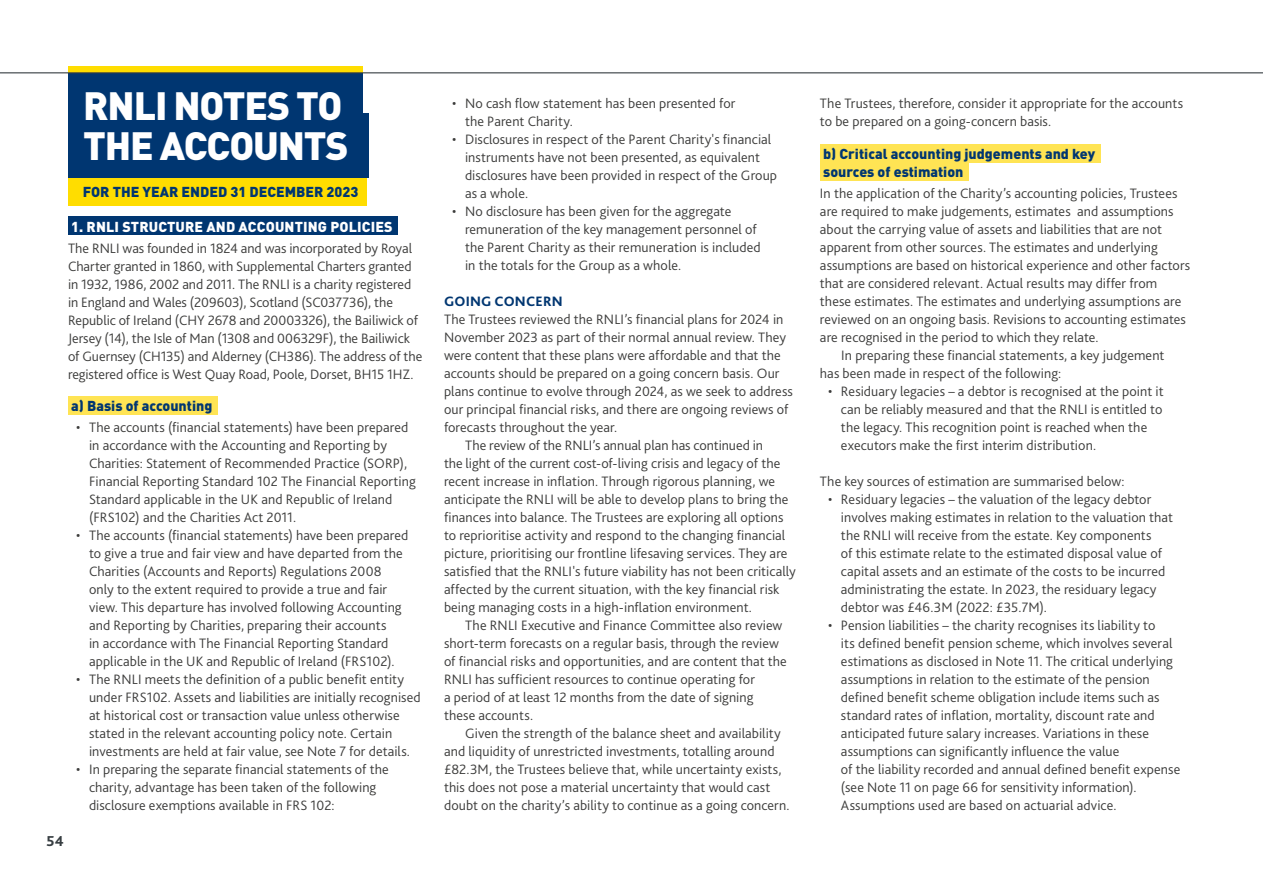
<style>
.page{position:relative;width:1263px;height:893px;background:#fff}
.page>*{position:absolute;margin:0;border:0;box-sizing:border-box;transform-origin:0 0}
.t1{font:900 39px/40.3px "DINOT";letter-spacing:-.03em;color:#fff}
.t2{font:800 15px "Bliss 2";color:#373e42}
.t3{font:300 14.25px/18px "Bliss 2";letter-spacing:.005em;color:#3c3c3b}
.t4{font:900 14.25px/18px "DINOT";color:#003671}
.t5{font:900 14.25px "DINOT";letter-spacing:.01em;color:#fff}
.t6{font:800 14.25px "Bliss 2";letter-spacing:.015em;color:#003671}
</style>
<div class="page">
<div style="left:68px;top:66px;width:294px;height:6px;background:#fd0"></div>
<div style="left:820px;top:144px;width:280px;height:18px;background:#ffe454"></div>
<div style="left:820px;top:162px;width:149px;height:18px;background:#ffe454"></div>
<div style="left:68px;top:177px;width:299px;height:29px;background:#fd0"></div>
<div style="left:68px;top:73px;width:294px;height:64px;background:#003671"></div>
<div style="left:68px;top:113px;width:300px;height:65px;background:#003671"></div>
<div style="left:68px;top:217px;width:330px;height:18px;background:#003671"></div>
<div style="left:68px;top:396px;width:150px;height:18px;background:#ffe454"></div>
<hr style="left:0;top:72px;width:1263px;height:1px;background:#373e42">
<h1 class="t1" style="left:83px;top:84px;width:267px">RNLI NOTES TO<br>THE ACCOUNTS</h1>
<p class="t4" style="left:83px;top:182px;width:277px">FOR THE YEAR ENDED 31 DECEMBER 2023</p>
<p class="t5" style="left:71px;top:217px;width:323px">1. RNLI STRUCTURE AND ACCOUNTING POLICIES</p>
<p class="t3" style="left:68px;top:239px;width:356px">The RNLI was founded in 1824 and was incorporated by Royal Charter granted in 1860, with Supplemental Charters granted in 1932, 1986, 2002 and 2011. The RNLI is a charity registered in England and Wales (209603), Scotland (SC037736), the Republic of Ireland (CHY 2678 and 20003326), the Bailiwick of Jersey (14), the Isle of Man (1308 and 006329F), the Bailiwick of Guernsey (CH135) and Alderney (CH386). The address of the registered office is West Quay Road, Poole, Dorset, BH15 1HZ.</p>
<p class="t4" style="left:71px;top:396px;width:143px">a) Basis of accounting</p>
<p class="t3" style="left:89px;top:418px;width:328px;text-indent:-13px">• The accounts (financial statements) have been prepared in accordance with the Accounting and Reporting by Charities: Statement of Recommended Practice (SORP), Financial Reporting Standard 102 The Financial Reporting Standard applicable in the UK and Republic of Ireland (FRS102) and the Charities Act 2011.</p>
<p class="t3" style="left:89px;top:526px;width:321px;text-indent:-13px">• The accounts (financial statements) have been prepared to give a true and fair view and have departed from the Charities (Accounts and Reports) Regulations 2008 only to the extent required to provide a true and fair view. This departure has involved following Accounting and Reporting by Charities, preparing their accounts<br>in accordance with The Financial Reporting Standard applicable in the UK and Republic of Ireland (FRS102).</p>
<p class="t3" style="left:89px;top:670px;width:333px;text-indent:-13px">• The RNLI meets the definition of a public benefit entity under FRS102. Assets and liabilities are initially recognised at historical cost or transaction value unless otherwise stated in the relevant accounting policy note. Certain investments are held at fair value, see Note 7 for details.</p>
<p class="t3" style="left:89px;top:760px;width:301px;text-indent:-13px">• In preparing the separate financial statements of the charity, advantage has been taken of the following disclosure exemptions available in FRS 102:</p>
<p class="t2" style="left:47px;top:832px;width:19px">54</p>
<p class="t3" style="left:465px;top:94px;width:272px;text-indent:-13px">• No cash flow statement has been presented for the Parent Charity.</p>
<p class="t3" style="left:465px;top:130px;width:314px;text-indent:-13px">• Disclosures in respect of the Parent Charity's financial instruments have not been presented, as equivalent disclosures have been provided in respect of the Group as a whole.</p>
<p class="t3" style="left:465px;top:202px;width:297px;text-indent:-13px">• No disclosure has been given for the aggregate remuneration of the key management personnel of the Parent Charity as their remuneration is included in the totals for the Group as a whole.</p>
<p class="t6" style="left:444px;top:292px;width:120px">GOING CONCERN</p>
<p class="t3" style="left:444px;top:310px;width:341px">The Trustees reviewed the RNLI’s financial plans for 2024 in</p>
<p class="t3" style="left:444px;top:328px;width:344px">November 2023 as part of their normal annual review. They</p>
<p class="t3" style="left:444px;top:346px;width:338px">were content that these plans were affordable and that the</p>
<p class="t3" style="left:444px;top:364px;width:337px">accounts should be prepared on a going concern basis. Our</p>
<p class="t3" style="left:444px;top:382px;width:350px">plans continue to evolve through 2024, as we seek to address</p>
<p class="t3" style="left:444px;top:400px;width:346px">our principal financial risks, and there are ongoing reviews of</p>
<p class="t3" style="left:444px;top:418px;width:175px">forecasts throughout the year.</p>
<p class="t3" style="left:465px;top:436px;width:299px">The review of the RNLI’s annual plan has continued in</p>
<p class="t3" style="left:444px;top:454px;width:338px">the light of the current cost-of-living crisis and legacy of the</p>
<p class="t3" style="left:444px;top:472px;width:333px">recent increase in inflation. Through rigorous planning, we</p>
<p class="t3" style="left:444px;top:490px;width:346px">anticipate the RNLI will be able to develop plans to bring the</p>
<p class="t3" style="left:444px;top:508px;width:341px">finances into balance. The Trustees are exploring all options</p>
<p class="t3" style="left:444px;top:526px;width:343px">to reprioritise activity and respond to the changing financial</p>
<p class="t3" style="left:444px;top:544px;width:345px">picture, prioritising our frontline lifesaving services. They are</p>
<p class="t3" style="left:444px;top:562px;width:353px">satisfied that the RNLI's future viability has not been critically</p>
<p class="t3" style="left:444px;top:580px;width:337px">affected by the current situation, with the key financial risk</p>
<p class="t3" style="left:444px;top:598px;width:309px">being managing costs in a high-inflation environment.</p>
<p class="t3" style="left:465px;top:616px;width:319px">The RNLI Executive and Finance Committee also review</p>
<p class="t3" style="left:444px;top:634px;width:336px">short-term forecasts on a regular basis, through the review</p>
<p class="t3" style="left:444px;top:652px;width:344px">of financial risks and opportunities, and are content that the</p>
<p class="t3" style="left:444px;top:670px;width:312px">RNLI has sufficient resources to continue operating for</p>
<p class="t3" style="left:444px;top:688px;width:311px">a period of at least 12 months from the date of signing</p>
<p class="t3" style="left:444px;top:706px;width:91px">these accounts.</p>
<p class="t3" style="left:465px;top:724px;width:317px">Given the strength of the balance sheet and availability</p>
<p class="t3" style="left:444px;top:742px;width:332px">and liquidity of unrestricted investments, totalling around</p>
<p class="t3" style="left:444px;top:760px;width:339px">£82.3M, the Trustees believe that, while uncertainty exists,</p>
<p class="t3" style="left:444px;top:778px;width:328px">this does not pose a material uncertainty that would cast</p>
<p class="t3" style="left:444px;top:796px;width:347px">doubt on the charity’s ability to continue as a going concern.</p>
<p class="t3" style="left:820px;top:94px;width:365px">The Trustees, therefore, consider it appropriate for the accounts to be prepared on a going-concern basis.</p>
<p class="t4" style="left:823px;top:144px;width:273px">b) Critical accounting judgements and key sources of estimation</p>
<p class="t3" style="left:820px;top:184px;width:359px">In the application of the Charity’s accounting policies, Trustees</p>
<p class="t3" style="left:820px;top:202px;width:355px">are required to make judgements, estimates and assumptions</p>
<p class="t3" style="left:820px;top:220px;width:343px">about the carrying value of assets and liabilities that are not</p>
<p class="t3" style="left:820px;top:238px;width:339px">apparent from other sources. The estimates and underlying</p>
<p class="t3" style="left:820px;top:256px;width:372px">assumptions are based on historical experience and other factors</p>
<p class="t3" style="left:820px;top:274px;width:339px">that are considered relevant. Actual results may differ from</p>
<p class="t3" style="left:820px;top:292px;width:363px">these estimates. The estimates and underlying assumptions are</p>
<p class="t3" style="left:820px;top:310px;width:367px">reviewed on an ongoing basis. Revisions to accounting estimates</p>
<p class="t3" style="left:820px;top:328px;width:280px">are recognised in the period to which they relate.</p>
<p class="t3" style="left:841px;top:346px;width:325px">In preparing these financial statements, a key judgement</p>
<p class="t3" style="left:820px;top:364px;width:243px">has been made in respect of the following:</p>
<p class="t3" style="left:841px;top:382px;width:324px;text-indent:-13px">• Residuary legacies – a debtor is recognised at the point it can be reliably measured and that the RNLI is entitled to the legacy. This recognition point is reached when the executors make the first interim distribution.</p>
<p class="t3" style="left:820px;top:472px;width:306px">The key sources of estimation are summarised below:</p>
<p class="t3" style="left:841px;top:490px;width:334px;text-indent:-13px">• Residuary legacies – the valuation of the legacy debtor involves making estimates in relation to the valuation that the RNLI will receive from the estate. Key components<br>of this estimate relate to the estimated disposal value of capital assets and an estimate of the costs to be incurred administrating the estate. In 2023, the residuary legacy debtor was £46.3M (2022: £35.7M).</p>
<p class="t3" style="left:841px;top:616px;width:341px;text-indent:-13px">• Pension liabilities – the charity recognises its liability to<br>its defined benefit pension scheme, which involves several estimations as disclosed in Note 11. The critical underlying assumptions in relation to the estimate of the pension defined benefit scheme obligation include items such as standard rates of inflation, mortality, discount rate and anticipated future salary increases. Variations in these assumptions can significantly influence the value<br>of the liability recorded and annual defined benefit expense (see Note 11 on page 66 for sensitivity information).<br>Assumptions used are based on actuarial advice.</p>
</div>
